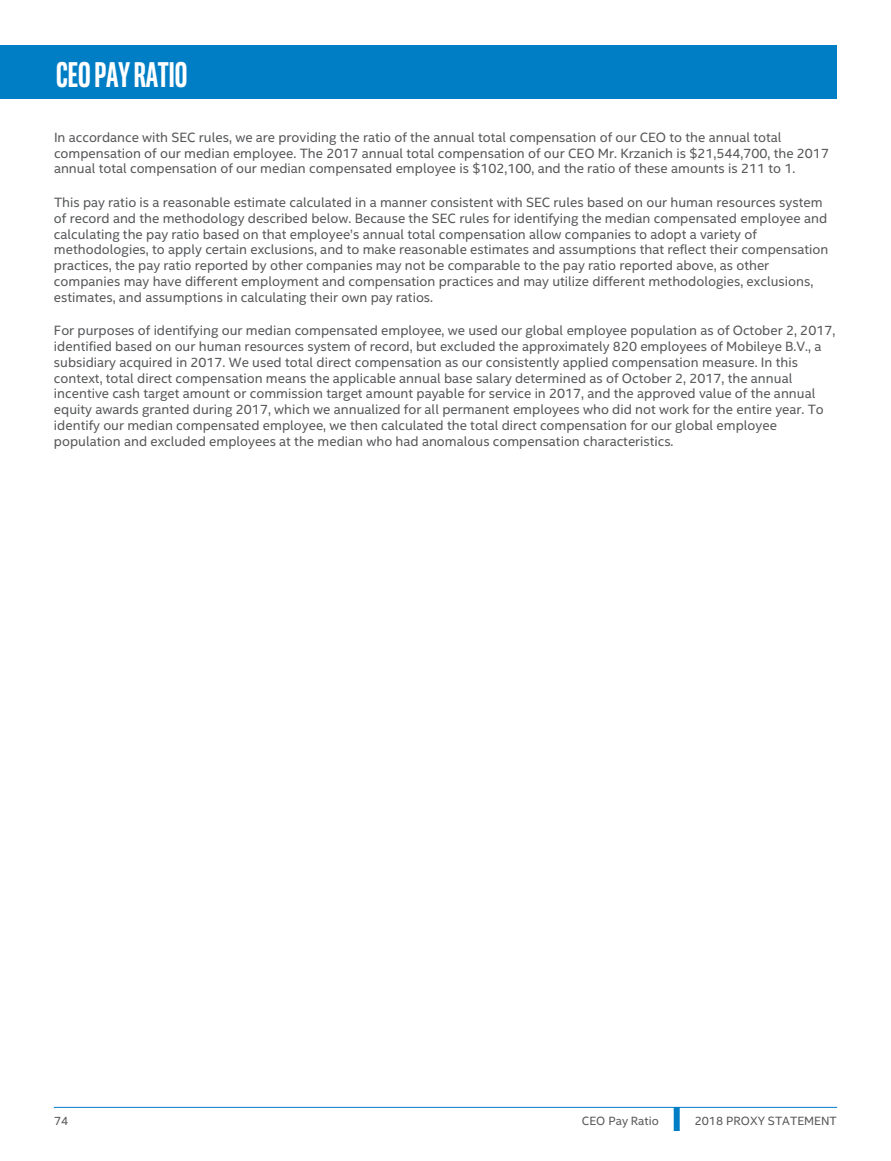
<style>
.page{position:relative;width:891px;height:1161px;background:#fff}
.page>*{position:absolute;margin:0;border:0;box-sizing:border-box;transform-origin:0 0}
.t1{font:700 36px "Intel Clear Pro";color:#fff}
.t2{font:13.5px/15.8px "Intel Clear";color:#57585a}
.t3{font:12px "Intel Clear";color:#57585a}
</style>
<div class="page">
<div style="left:0;top:45px;width:837px;height:54px;background:#007ec5"></div>
<hr style="left:54px;top:1107px;width:783px;height:1px;background:#007ec5">
<div style="left:674px;top:1110px;width:6px;height:18px;background:#007ec5"></div>
<h1 class="t1" style="left:56px;top:62px;width:133px">CEO PAYRATIO</h1>
<p class="t2" style="left:54px;top:131px;width:777px">In accordance with SEC rules, we are providing the ratio of the annual total compensation of our CEO to the annual total compensation of our median employee. The 2017 annual total compensation of our CEO Mr. Krzanich is $21,544,700, the 2017 annual total compensation of our median compensated employee is $102,100, and the ratio of these amounts is 211 to 1.</p>
<p class="t2" style="left:54px;top:196px;width:776px">This pay ratio is a reasonable estimate calculated in a manner consistent with SEC rules based on our human resources system of record and the methodology described below. Because the SEC rules for identifying the median compensated employee and calculating the pay ratio based on that employee’s annual total compensation allow companies to adopt a variety of methodologies, to apply certain exclusions, and to make reasonable estimates and assumptions that reflect their compensation practices, the pay ratio reported by other companies may not be comparable to the pay ratio reported above, as other companies may have different employment and compensation practices and may utilize different methodologies, exclusions, estimates, and assumptions in calculating their own pay ratios.</p>
<p class="t2" style="left:54px;top:324px;width:783px">For purposes of identifying our median compensated employee, we used our global employee population as of October 2, 2017, identified based on our human resources system of record, but excluded the approximately 820 employees of Mobileye B.V., a subsidiary acquired in 2017. We used total direct compensation as our consistently applied compensation measure. In this context, total direct compensation means the applicable annual base salary determined as of October 2, 2017, the annual incentive cash target amount or commission target amount payable for service in 2017, and the approved value of the annual equity awards granted during 2017, which we annualized for all permanent employees who did not work for the entire year. To identify our median compensated employee, we then calculated the total direct compensation for our global employee population and excluded employees at the median who had anomalous compensation characteristics.</p>
<p class="t3" style="left:54px;top:1117px;width:16px">74</p>
<p class="t3" style="left:582px;top:1117px;width:78px">CEO Pay Ratio</p>
<p class="t3" style="left:695px;top:1117px;width:144px">2018 PROXY STATEMENT</p>
</div>
